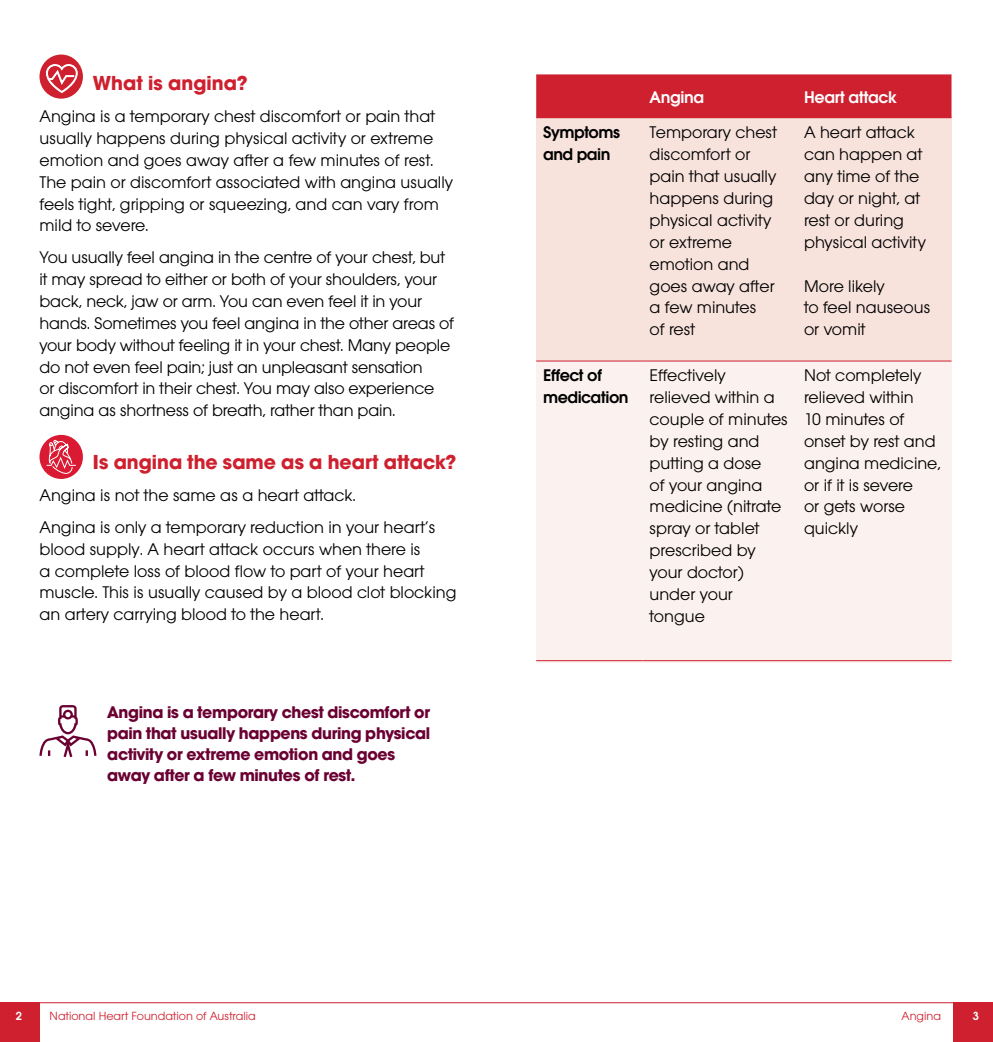
<style>
.page{position:relative;width:993px;height:1042px;background:#fff}
.page>*{position:absolute;margin:0;border:0;box-sizing:border-box;transform-origin:0 0}
.t1{font:700 21px "Avalon";color:#ce202f}
.t2{font:17.5px/21.9px "Avalon";color:#000}
.t3{font:700 17.5px/21px "Avalon";letter-spacing:-.02em;color:#6a0032}
.t4{font:600 17.5px/21.9px "Avalon";letter-spacing:-.03em;color:#000}
.t5{font:600 17.5px "Avalon";letter-spacing:-.02em;color:#fff}
.t6{font:12.25px "Avalon";color:#ce202f}
.t7{font:600 12.25px "Avalon";color:#fff}
</style>
<div class="page">
<div style="left:0;top:1002px;width:39px;height:40px;background:#ce202f"></div>
<div style="left:953px;top:1002px;width:39px;height:40px;background:#ce202f"></div>
<div style="left:536px;top:361px;width:414px;height:301px;background:#fbf1ee"></div>
<div style="left:536px;top:116px;width:414px;height:245px;background:#f7e2dc"></div>
<hr style="left:0;top:1002px;width:992px;height:1px;background:#ce202f">
<div style="left:536px;top:74px;width:415px;height:44px;background:#ce202f"></div>
<hr style="left:536px;top:361px;width:106px;height:1px;background:#ce202f">
<hr style="left:642px;top:361px;width:154px;height:1px;background:#ce202f">
<hr style="left:796px;top:361px;width:155px;height:1px;background:#ce202f">
<hr style="left:536px;top:660px;width:106px;height:1px;background:#ce202f">
<hr style="left:642px;top:660px;width:154px;height:1px;background:#ce202f">
<hr style="left:796px;top:660px;width:155px;height:1px;background:#ce202f">
<div style="left:39px;top:435px;width:44px;height:44px;background:#da1a32;border-radius:50%"></div>
<svg style="left:46px;top:439px;width:31px;height:35px"></svg>
<div style="left:39px;top:55px;width:44px;height:44px;background:#ce202f;border-radius:50%"></div>
<svg style="left:46px;top:64px;width:32px;height:29px"></svg>
<svg style="left:39px;top:705px;width:57px;height:52px"></svg>
<p class="t1" style="left:93px;top:70px;width:156px">What is angina?</p>
<p class="t2" style="left:39px;top:105px;width:415px">Angina is a temporary chest discomfort or pain that usually happens during physical activity or extreme emotion and goes away after a few minutes of rest.<br>The pain or discomfort associated with angina usually feels tight, gripping or squeezing, and can vary from mild to severe.</p>
<p class="t2" style="left:39px;top:246px;width:416px">You usually feel angina in the centre of your chest, but it may spread to either or both of your shoulders, your back, neck, jaw or arm. You can even feel it in your hands. Sometimes you feel angina in the other areas of your body without feeling it in your chest. Many people do not even feel pain; just an unpleasant sensation<br>or discomfort in their chest. You may also experience angina as shortness of breath, rather than pain.</p>
<p class="t1" style="left:93px;top:449px;width:365px">Is angina the same as a heart attack?</p>
<p class="t2" style="left:39px;top:479px;width:397px;line-height:31.8px">Angina is not the same as a heart attack.<br>Angina is only a temporary reduction in your heart’s</p>
<p class="t2" style="left:39px;top:538px;width:418px">blood supply. A heart attack occurs when there is<br>a complete loss of blood flow to part of your heart muscle. This is usually caused by a blood clot blocking an artery carrying blood to the heart.</p>
<p class="t3" style="left:107px;top:702px;width:324px">Angina is a temporary chest discomfort or pain that usually happens during physical activity or extreme emotion and goes away after a few minutes of rest.</p>
<p class="t5" style="left:649px;top:87px;width:56px">Angina</p>
<p class="t5" style="left:803px;top:87px;width:94px">Heart attack</p>
<p class="t4" style="left:543px;top:121px;width:78px">Symptoms and pain</p>
<p class="t2" style="left:649px;top:122px;width:129px">Temporary chest discomfort or pain that usually happens during physical activity or extreme emotion and goes away after a few minutes<br>of rest</p>
<p class="t2" style="left:803px;top:122px;width:123px">A heart attack can happen at any time of the day or night, at rest or during physical activity</p>
<p class="t2" style="left:803px;top:275px;width:128px">More likely<br>to feel nauseous or vomit</p>
<p class="t4" style="left:543px;top:364px;width:87px">Effect of medication</p>
<p class="t2" style="left:649px;top:364px;width:140px">Effectively relieved within a couple of minutes by resting and putting a dose<br>of your angina medicine (nitrate spray or tablet prescribed by your doctor) under your tongue</p>
<p class="t2" style="left:803px;top:364px;width:138px">Not completely relieved within<br>10 minutes of onset by rest and angina medicine, or if it is severe<br>or gets worse quickly</p>
<p class="t7" style="left:16px;top:1009px;width:8px">2</p>
<p class="t6" style="left:50px;top:1009px;width:208px">National Heart Foundation of Australia</p>
<p class="t6" style="left:901px;top:1009px;width:41px">Angina</p>
<p class="t7" style="left:972px;top:1009px;width:8px">3</p>
</div>
